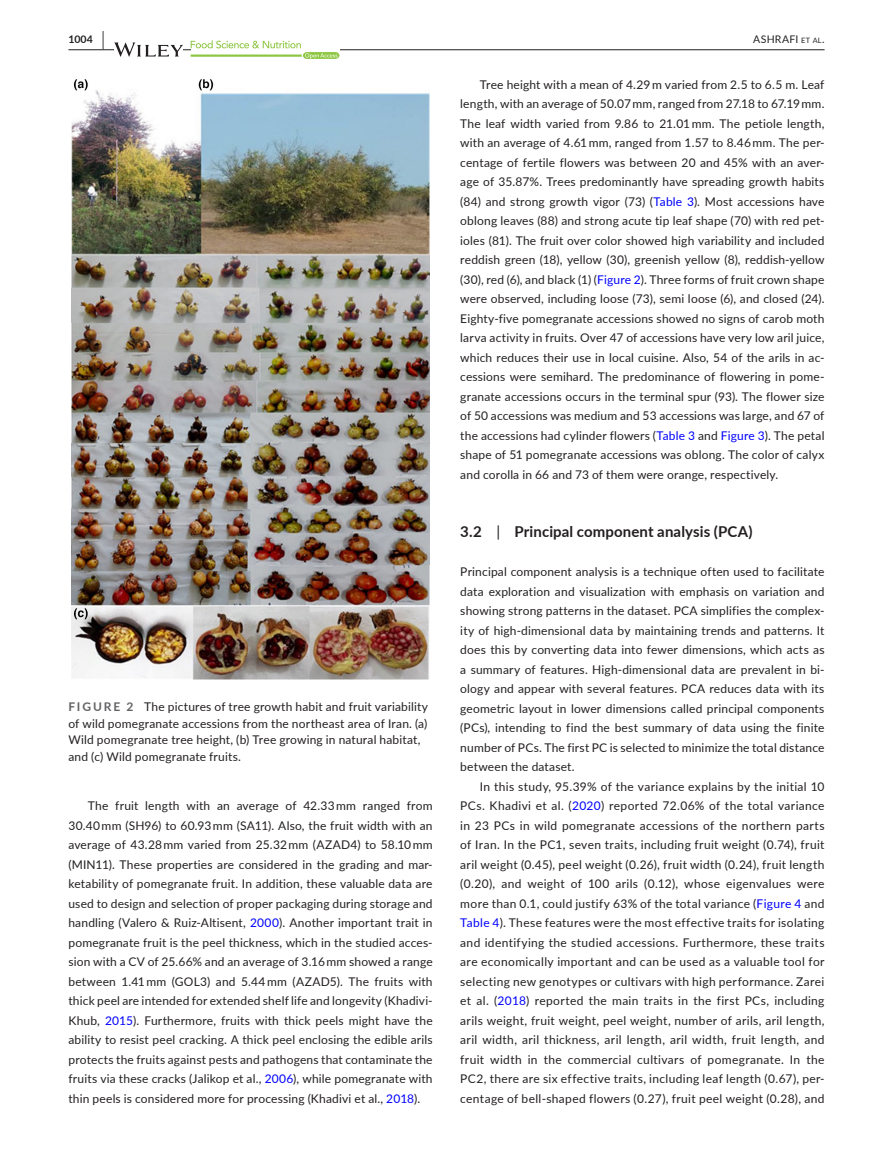
<style>
.page{position:relative;width:893px;height:1174px;background:#fff}
.page>*{position:absolute;margin:0;border:0;box-sizing:border-box;transform-origin:0 0}
.t1{font:700 15px "Lato";letter-spacing:.005em;color:#231f20}
.t2{font:12px/19.5px "Lato";letter-spacing:.015em;color:#231f20;text-align:justify}
.t3{font:10.5px "Lato";letter-spacing:.02em;color:#231f20}
.t4{font:700 10.5px "Lato";color:#231f20}
.s1{font-size:19.5px}
.s2{font-size:7.35px}
.s3{font-weight:700;color:#636366}
.s4{color:#00f}
.s5{font-weight:400}
</style>
<div class="page">
<hr style="left:68px;top:49px;width:756px;height:1px;background:#231f20">
<svg style="left:114px;top:42px;width:69px;height:15px"></svg>
<svg style="left:191px;top:40px;width:148px;height:19px"></svg>
<div style="left:68px;top:79px;width:365px;height:600px;background:linear-gradient(to bottom,#fff,#fff)"></div>
<img style="left:72px;top:79px;width:357px;height:600px">
<p class="t4" style="left:68px;top:31px;width:37px">1004 <span class="s1">|</span></p>
<p class="t3" style="left:753px;top:31px;width:73px">ASHRAFI <span class="s2">et al</span>.</p>
<p class="t2" style="left:68px;top:698px;width:361px;line-height:16.5px;text-align:left"><span class="s3">FIGURE 2</span> The pictures of tree growth habit and fruit variability of wild pomegranate accessions from the northeast area of Iran. (a)<br>Wild pomegranate tree height, (b) Tree growing in natural habitat, and (c) Wild pomegranate fruits.</p>
<p class="t2" style="left:68px;top:795px;width:366px;text-indent:20px">The fruit length with an average of 42.33 mm ranged from 30.40 mm (SH96) to 60.93 mm (SA11). Also, the fruit width with an average of 43.28 mm varied from 25.32 mm (AZAD4) to 58.10 mm (MIN11). These properties are considered in the grading and mar&shy;ketability of pomegranate fruit. In addition, these valuable data are used to design and selection of proper packaging during storage and handling (Valero &amp; Ruiz-Altisent, <span class="s4">2000</span>). Another important trait in pomegranate fruit is the peel thickness, which in the studied acces&shy;sion with a CV of 25.66% and an average of 3.16 mm showed a range between 1.41 mm (GOL3) and 5.44 mm (AZAD5). The fruits with thick peel are intended for extended shelf life and longevity (Khadivi-Khub, <span class="s4">2015</span>). Furthermore, fruits with thick peels might have the ability to resist peel cracking. A thick peel enclosing the edible arils protects the fruits against pests and pathogens that contaminate the fruits via these cracks (Jalikop et al., <span class="s4">2006</span>), while pomegranate with thin peels is considered more for processing (Khadivi et al., <span class="s4">2018</span>).</p>
<p class="t2" style="left:460px;top:74px;width:366px;text-indent:20px">Tree height with a mean of 4.29 m varied from 2.5 to 6.5 m. Leaf length, with an average of 50.07 mm, ranged from 27.18 to 67.19 mm.<br>The leaf width varied from 9.86 to 21.01 mm. The petiole length, with an average of 4.61 mm, ranged from 1.57 to 8.46 mm. The per&shy;centage of fertile flowers was between 20 and 45% with an aver&shy;age of 35.87%. Trees predominantly have spreading growth habits (84) and strong growth vigor (73) (<span class="s4">Table 3</span>). Most accessions have oblong leaves (88) and strong acute tip leaf shape (70) with red pet&shy;ioles (81). The fruit over color showed high variability and included reddish green (18), yellow (30), greenish yellow (8), reddish-yellow (30), red (6), and black (1) (<span class="s4">Figure 2</span>). Three forms of fruit crown shape were observed, including loose (73), semi loose (6), and closed (24).<br>Eighty-five pomegranate accessions showed no signs of carob moth larva activity in fruits. Over 47 of accessions have very low aril juice, which reduces their use in local cuisine. Also, 54 of the arils in ac&shy;cessions were semihard. The predominance of flowering in pome&shy;granate accessions occurs in the terminal spur (93). The flower size of 50 accessions was medium and 53 accessions was large, and 67 of the accessions had cylinder flowers (<span class="s4">Table 3</span> and <span class="s4">Figure 3</span>). The petal shape of 51 pomegranate accessions was oblong. The color of calyx and corolla in 66 and 73 of them were orange, respectively.</p>
<p class="t1" style="left:460px;top:521px;width:294px">3.2 <span class="s5">|</span> Principal component analysis (PCA)</p>
<p class="t2" style="left:460px;top:561px;width:366px">Principal component analysis is a technique often used to facilitate data exploration and visualization with emphasis on variation and showing strong patterns in the dataset. PCA simplifies the complex&shy;ity of high-dimensional data by maintaining trends and patterns. It does this by converting data into fewer dimensions, which acts as a summary of features. High-dimensional data are prevalent in bi&shy;ology and appear with several features. PCA reduces data with its geometric layout in lower dimensions called principal components (PCs), intending to find the best summary of data using the finite number of PCs. The first PC is selected to minimize the total distance between the dataset.</p>
<p class="t2" style="left:460px;top:776px;width:366px;text-indent:20px">In this study, 95.39% of the variance explains by the initial 10<br>PCs. Khadivi et al. (<span class="s4">2020</span>) reported 72.06% of the total variance in 23 PCs in wild pomegranate accessions of the northern parts of Iran. In the PC1, seven traits, including fruit weight (0.74), fruit aril weight (0.45), peel weight (0.26), fruit width (0.24), fruit length (0.20), and weight of 100 arils (0.12), whose eigenvalues were more than 0.1, could justify 63% of the total variance (<span class="s4">Figure 4</span> and <span class="s4">Table 4</span>). These features were the most effective traits for isolating and identifying the studied accessions. Furthermore, these traits are economically important and can be used as a valuable tool for selecting new genotypes or cultivars with high performance. Zarei et al. (<span class="s4">2018</span>) reported the main traits in the first PCs, including arils weight, fruit weight, peel weight, number of arils, aril length, aril width, aril thickness, aril length, aril width, fruit length, and fruit width in the commercial cultivars of pomegranate. In the PC2, there are six effective traits, including leaf length (0.67), per&shy;centage of bell-shaped flowers (0.27), fruit peel weight (0.28), and</p>
</div>
